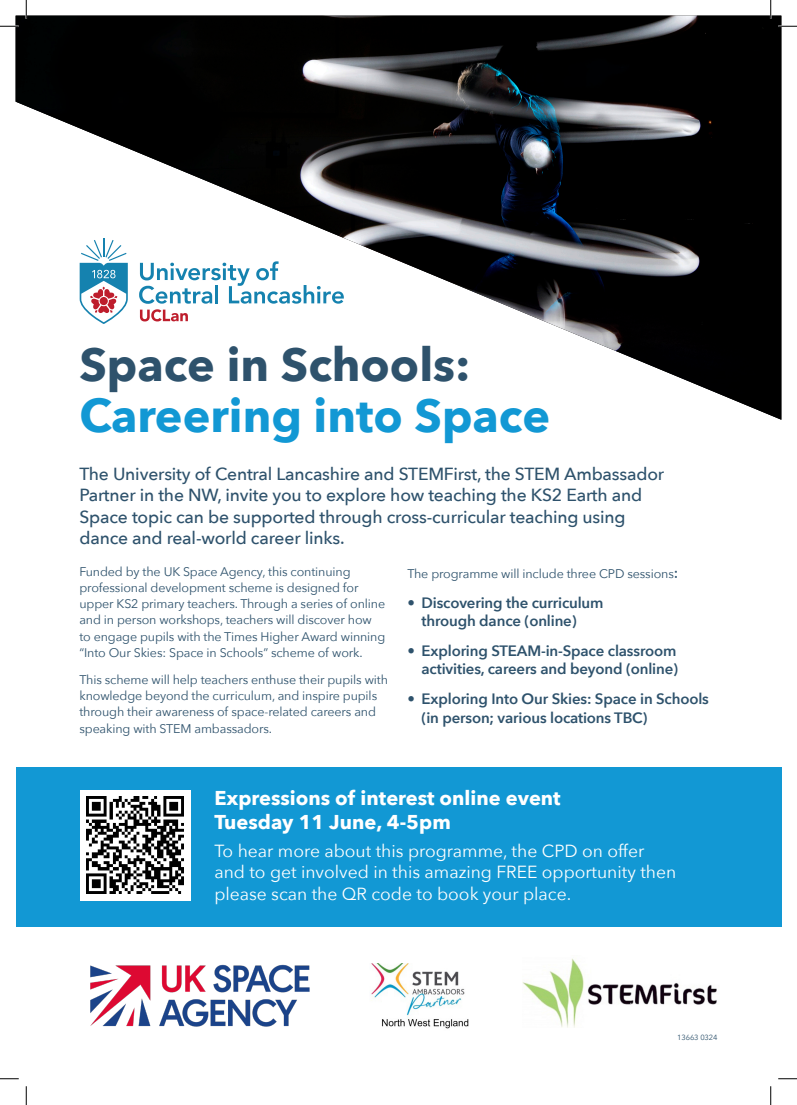
<style>
.page{position:relative;width:797px;height:1105px;background:#fff}
.page>*{position:absolute;margin:0;border:0;box-sizing:border-box;transform-origin:0 0}
.New_Heading{font:700 46.5px/50.9px "Avenir Next";color:#1298d4}
.New_Intro{font:700 20px/23.8px "Avenir Next";color:#fff}
.New_Intro-2{font:500 17.5px/21.2px "Avenir Next";letter-spacing:-.01em;color:#2e526c}
.New_Intro-3{font:17.5px/21.2px "Avenir Next";color:#fff}
.t1{font:600 15px/18.8px "Avenir Next";letter-spacing:-.01em;color:#2e526c}
.New_Intro-4{font:12.5px/16.2px "Avenir Next";letter-spacing:-.01em;color:#2e526c}
.New_Intro-5{font:7.5px "Avenir Next";letter-spacing:-.01em;color:#2e526c}
.s1{color:#2e526c}
.s2{font-weight:500;font-size:15px}
</style>
<div class="page">
<img style="left:90px;top:964px;width:220px;height:63px">
<img style="left:371px;top:964px;width:98px;height:65px">
<img style="left:522px;top:958px;width:195px;height:69px">
<div style="left:16px;top:767px;width:765px;height:160px;background:#1298d4"></div>
<div style="left:80px;top:790px;width:110px;height:111px;background:#fff"></div>
<img style="left:87px;top:796px;width:96px;height:97px">
<img style="left:16px;top:16px;width:765px;height:404px">
<svg style="left:0;top:25px;width:19px;height:2px"></svg>
<svg style="left:778px;top:25px;width:19px;height:2px"></svg>
<svg style="left:0;top:1078px;width:19px;height:1px"></svg>
<svg style="left:778px;top:1078px;width:19px;height:1px"></svg>
<svg style="left:25px;top:0;width:2px;height:19px"></svg>
<svg style="left:25px;top:1086px;width:2px;height:19px"></svg>
<svg style="left:770px;top:0;width:1px;height:19px"></svg>
<svg style="left:770px;top:1086px;width:1px;height:19px"></svg>
<p class="New_Heading" style="left:79px;top:339px;width:472px"><span class="s1">Space in Schools:<br></span>Careering into Space</p>
<p class="New_Intro-2" style="left:79px;top:463px;width:586px">The University of Central Lancashire and STEMFirst, the STEM Ambassador Partner in the NW, invite you to explore how teaching the KS2 Earth and Space topic can be supported through cross-curricular teaching using dance and real-world career links.</p>
<p class="New_Intro-4" style="left:79px;top:563px;width:307px">Funded by the UK Space Agency, this continuing professional development scheme is designed for upper KS2 primary teachers. Through a series of online and in person workshops, teachers will discover how to engage pupils with the Times Higher Award winning “Into Our Skies: Space in Schools” scheme of work.</p>
<p class="New_Intro-4" style="left:79px;top:671px;width:310px">This scheme will help teachers enthuse their pupils with knowledge beyond the curriculum, and inspire pupils through their awareness of space-related careers and speaking with STEM ambassadors.</p>
<p class="New_Intro-4" style="left:407px;top:565px;width:272px">The programme will include three CPD sessions<span class="s2">:</span></p>
<p class="t1" style="left:421px;top:592px;width:183px;text-indent:-14px">• Discovering the curriculum through dance (online)</p>
<p class="t1" style="left:407px;top:641px;width:272px;text-align:right">• Exploring STEAM-in-Space classroom activities, careers and beyond (online)</p>
<p class="t1" style="left:421px;top:689px;width:289px;text-indent:-14px">• Exploring Into Our Skies: Space in Schools (in person; various locations TBC)</p>
<p class="New_Intro" style="left:214px;top:786px;width:348px">Expressions of interest online event<br>Tuesday 11 June, 4-5pm</p>
<p class="New_Intro-3" style="left:214px;top:840px;width:463px">To hear more about this programme, the CPD on offer and to get involved in this amazing FREE opportunity then please scan the QR code to book your place.</p>
<p class="New_Intro-5" style="left:677px;top:1031px;width:42px">13663 0324</p>
</div>
